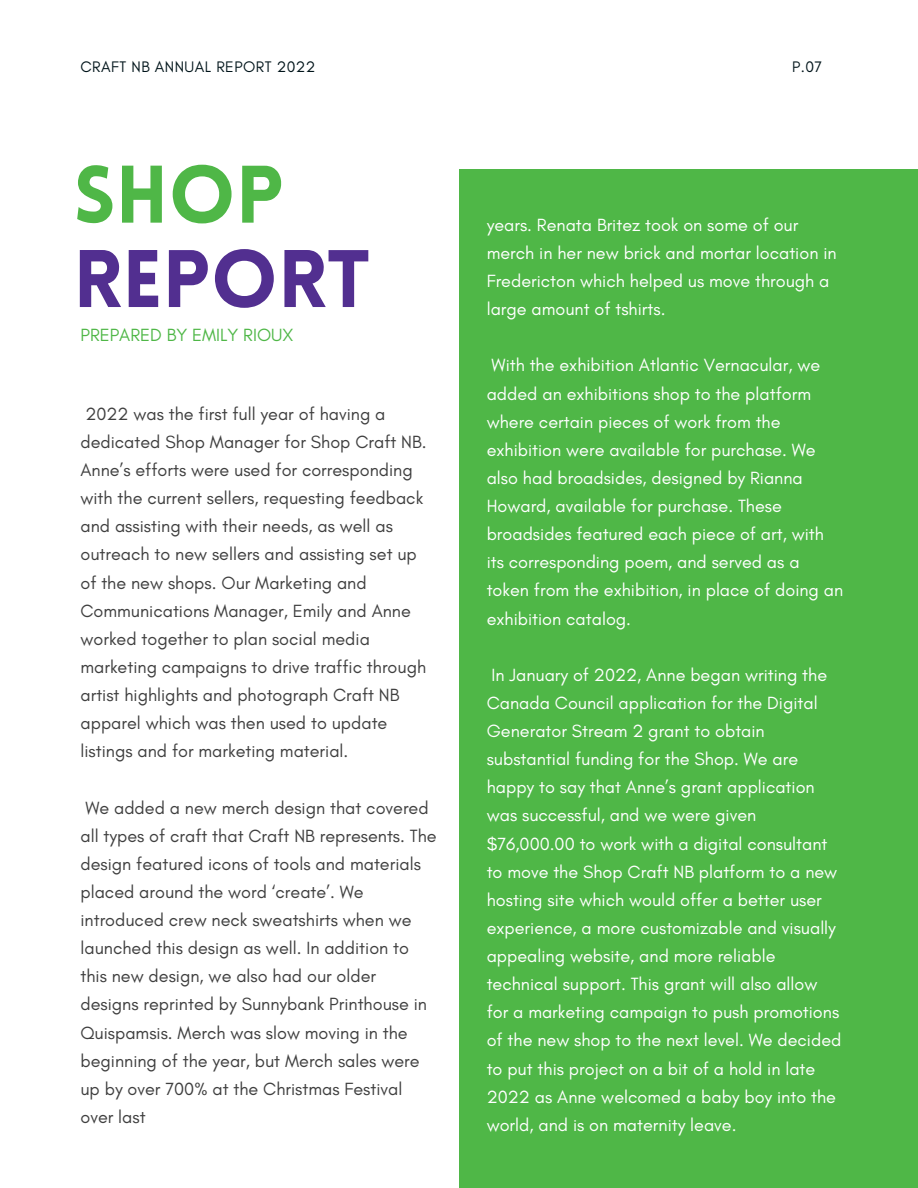
<style>
.page{position:relative;width:918px;height:1188px;background:#fff}
.page>*{position:absolute;margin:0;border:0;box-sizing:border-box;transform-origin:0 0}
.t1{font:900 79.8px/84.3px "Lovelo";color:#522f90}
.t2{font:18px/28.2px "Glacial Indifference";color:#fff}
.t3{font:18px/28.2px "Glacial Indifference";color:#3f3f3f}
.t4{font:18px "Glacial Indifference";color:#4fb747}
.t5{font:15.6px "Glacial Indifference";letter-spacing:.03em;color:#00141a}
.s1{color:#4fb747}
</style>
<div class="page">
<div style="left:459px;top:170px;width:459px;height:1018px;background:#4fb747"></div>
<p class="t5" style="left:80px;top:58px;width:237px">CRAFT NB ANNUAL REPORT 2022</p>
<p class="t5" style="left:792px;top:58px;width:32px">P.07</p>
<p class="t1" style="left:73px;top:161px;width:299px"><span class="s1">SHOP<br></span>REPORT</p>
<p class="t4" style="left:80px;top:324px;width:214px">PREPARED BY EMILY RIOUX</p>
<p class="t3" style="left:80px;top:399px;width:348px">2022 was the first full year of having a dedicated Shop Manager for Shop Craft NB.<br>Anne’s efforts were used for corresponding with the current sellers, requesting feedback and assisting with their needs, as well as outreach to new sellers and assisting set up of the new shops. Our Marketing and Communications Manager, Emily and Anne worked together to plan social media marketing campaigns to drive traffic through artist highlights and photograph Craft NB apparel which was then used to update listings and for marketing material.</p>
<p class="t3" style="left:80px;top:793px;width:358px">We added a new merch design that covered all types of craft that Craft NB represents. The design featured icons of tools and materials placed around the word ‘create’. We introduced crew neck sweatshirts when we launched this design as well. In addition to this new design, we also had our older designs reprinted by Sunnybank Printhouse in Quispamsis. Merch was slow moving in the beginning of the year, but Merch sales were up by over 700% at the Christmas Festival over last</p>
<p class="t2" style="left:487px;top:210px;width:351px">years. Renata Britez took on some of our merch in her new brick and mortar location in Fredericton which helped us move through a large amount of tshirts.</p>
<p class="t2" style="left:487px;top:351px;width:358px">With the exhibition Atlantic Vernacular, we added an exhibitions shop to the platform where certain pieces of work from the exhibition were available for purchase. We also had broadsides, designed by Rianna Howard, available for purchase. These broadsides featured each piece of art, with its corresponding poem, and served as a token from the exhibition, in place of doing an exhibition catalog.</p>
<p class="t2" style="left:487px;top:660px;width:356px">In January of 2022, Anne began writing the Canada Council application for the Digital Generator Stream 2 grant to obtain substantial funding for the Shop. We are happy to say that Anne’s grant application was successful, and we were given $76,000.00 to work with a digital consultant to move the Shop Craft NB platform to a new hosting site which would offer a better user experience, a more customizable and visually appealing website, and more reliable technical support. This grant will also allow for a marketing campaign to push promotions of the new shop to the next level. We decided to put this project on a bit of a hold in late 2022 as Anne welcomed a baby boy into the world, and is on maternity leave.</p>
</div>
